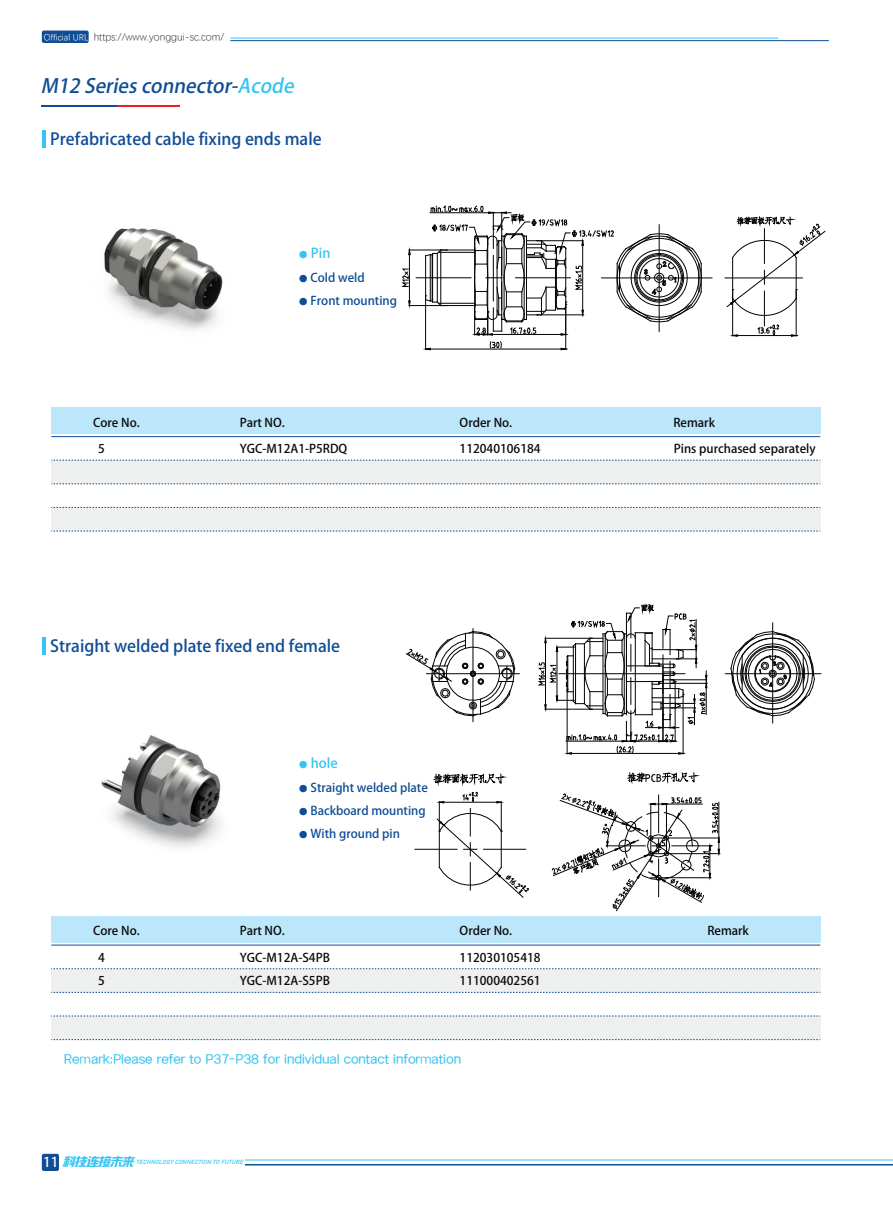
<style>
.page{position:relative;width:893px;height:1212px;background:#fff}
.page>*{position:absolute;margin:0;border:0;box-sizing:border-box;transform-origin:0 0}
.t1{font:italic 19.5px "HGCH CNKI";color:#0f4d96}
.t2{font:500 16.5px "Mi Sans";color:#0f4d96}
.t3{font:13.5px "Mi Sans";color:#35c5f0}
.t4{font:12px/23.4px "Alibaba Pu Hui Ti 2 45 Light G Bpc EUC H";color:#0c0a0a}
.t5{font:12px "Mi Sans";color:#0f4d96}
.t6{font:12px "S Jqingyun";color:#35c5f0}
.t7{font:12px "Alibaba Pu Hui Ti 2 55 Regular";color:#0c0a0a}
.t8{font:300 10.5px "Deng Xian";color:#231f20}
.t9{font:italic 5.85px "Bahnschrift";color:#35c5f0}
.s1{font-weight:400;font-size:9px;color:#fff}
.s2{color:#35c5f0}
.s3{font-size:9px}
.s4{font-family:"HGDH2 CNKI";font-style:normal;font-size:13.5px;color:#fff}
.s5{font-family:"By JOSSQ DMF in Bei Jing";font-size:11.25px}
</style>
<div class="page">
<div style="left:42px;top:31px;width:47px;height:12px;background:#0f4d96;border-radius:2px"></div>
<hr style="left:42px;top:105px;width:76px;height:1px;background:#0f4d96">
<hr style="left:118px;top:105px;width:62px;height:1px;background:#ee1d23">
<hr style="left:245px;top:1164px;width:648px;height:1px;background:#0f4d96">
<hr style="left:245px;top:1159px;width:648px;height:1px;background:#35c5f0">
<div style="left:42px;top:1154px;width:17px;height:17px;background:#0f4d96;border-radius:2px"></div>
<hr style="left:230px;top:40px;width:599px;height:1px;background:#0f4d96">
<hr style="left:230px;top:38px;width:548px;height:1px;background:#35c5f0">
<img style="left:104px;top:228px;width:119px;height:103px">
<img style="left:101px;top:735px;width:120px;height:113px">
<hr style="left:42px;top:130px;width:4px;height:18px;background:#35c5f0">
<div style="left:51px;top:460px;width:769px;height:24px;background:#eef0f0"></div>
<div style="left:51px;top:507px;width:769px;height:24px;background:#eef0f0"></div>
<div style="left:51px;top:969px;width:769px;height:23px;background:#eef0f0"></div>
<div style="left:51px;top:1016px;width:769px;height:23px;background:#eef0f0"></div>
<hr style="left:42px;top:637px;width:4px;height:18px;background:#35c5f0">
<svg style="left:51px;top:460px;width:770px;height:1px"></svg>
<svg style="left:51px;top:531px;width:770px;height:1px"></svg>
<svg style="left:51px;top:507px;width:770px;height:1px"></svg>
<svg style="left:51px;top:483px;width:770px;height:1px"></svg>
<div style="left:51px;top:916px;width:769px;height:26px;background:#bce6fa"></div>
<svg style="left:51px;top:968px;width:770px;height:1px"></svg>
<svg style="left:51px;top:1039px;width:770px;height:1px"></svg>
<svg style="left:51px;top:1016px;width:770px;height:1px"></svg>
<svg style="left:51px;top:992px;width:770px;height:1px"></svg>
<div style="left:51px;top:407px;width:769px;height:27px;background:#bce6fa"></div>
<hr style="left:51px;top:436px;width:769px;height:1px;background:#0f4d96">
<hr style="left:51px;top:945px;width:769px;height:1px;background:#0f4d96">
<hr style="left:416px;top:277px;width:55px;height:1px;background:#030303">
<hr style="left:409px;top:250px;width:37px;height:1px;background:#030303">
<hr style="left:409px;top:305px;width:37px;height:1px;background:#030303">
<hr style="left:409px;top:255px;width:1px;height:46px;background:#030303">
<svg style="left:408px;top:248px;width:3px;height:7px"></svg>
<svg style="left:408px;top:301px;width:3px;height:6px"></svg>
<svg style="left:402px;top:269px;width:6px;height:18px"></svg>
<hr style="left:602px;top:278px;width:110px;height:1px;background:#030303">
<svg style="left:424px;top:206px;width:278px;height:144px"></svg>
<hr style="left:725px;top:278px;width:77px;height:1px;background:#030303">
<hr style="left:764px;top:291px;width:1px;height:35px;background:#030303">
<hr style="left:732px;top:290px;width:1px;height:46px;background:#030303">
<hr style="left:796px;top:290px;width:1px;height:46px;background:#030303">
<hr style="left:737px;top:335px;width:54px;height:1px;background:#030303">
<svg style="left:731px;top:334px;width:7px;height:3px"></svg>
<svg style="left:791px;top:334px;width:7px;height:3px"></svg>
<svg style="left:758px;top:325px;width:21px;height:10px"></svg>
<svg style="left:727px;top:216px;width:98px;height:100px"></svg>
<hr style="left:473px;top:629px;width:1px;height:92px;background:#030303">
<hr style="left:415px;top:849px;width:42px;height:1px;background:#030303">
<svg style="left:430px;top:773px;width:99px;height:124px"></svg>
<svg style="left:627px;top:772px;width:72px;height:11px"></svg>
<svg style="left:552px;top:794px;width:168px;height:118px"></svg>
<svg style="left:538px;top:604px;width:169px;height:150px"></svg>
<svg style="left:731px;top:631px;width:84px;height:85px"></svg>
<hr style="left:725px;top:673px;width:96px;height:1px;background:#030303">
<hr style="left:772px;top:623px;width:1px;height:100px;background:#030303">
<svg style="left:406px;top:631px;width:109px;height:85px"></svg>
<hr style="left:427px;top:673px;width:92px;height:1px;background:#030303">
<p class="t8" style="left:44px;top:30px;width:182px"><span class="s1">Official URL</span> https://www.yonggui-sc.com/</p>
<h1 class="t1" style="left:41px;top:75px;width:259px">M12 Series connector-<span class="s2">Acode</span></h1>
<h2 class="t2" style="left:50px;top:129px;width:273px">Prefabricated cable fixing ends male</h2>
<p class="t3" style="left:299px;top:245px;width:33px"><span class="s3">●</span> Pin</p>
<p class="t5" style="left:299px;top:270px;width:67px"><span class="s3">●</span> Cold weld</p>
<p class="t5" style="left:299px;top:293px;width:100px"><span class="s3">●</span> Front mounting</p>
<p class="t7" style="left:240px;top:415px;width:47px">Part NO.</p>
<p class="t7" style="left:460px;top:415px;width:54px">Order No.</p>
<p class="t7" style="left:673px;top:415px;width:43px">Remark</p>
<p class="t7" style="left:93px;top:415px;width:48px">Core No.</p>
<p class="t4" style="left:98px;top:437px;width:8px">5</p>
<p class="t4" style="left:240px;top:437px;width:109px">YGC-M12A1-P5RDQ</p>
<p class="t4" style="left:460px;top:437px;width:82px">112040106184</p>
<p class="t4" style="left:674px;top:437px;width:143px">Pins purchased separately</p>
<h2 class="t2" style="left:50px;top:636px;width:292px">Straight welded plate fixed end female</h2>
<p class="t3" style="left:299px;top:755px;width:40px"><span class="s3">●</span> hole</p>
<p class="t5" style="left:299px;top:780px;width:131px"><span class="s3">●</span> Straight welded plate</p>
<p class="t5" style="left:299px;top:803px;width:128px"><span class="s3">●</span> Backboard mounting</p>
<p class="t5" style="left:299px;top:827px;width:103px"><span class="s3">●</span> With ground pin</p>
<p class="t7" style="left:240px;top:923px;width:47px">Part NO.</p>
<p class="t7" style="left:460px;top:923px;width:54px">Order No.</p>
<p class="t7" style="left:707px;top:923px;width:43px">Remark</p>
<p class="t7" style="left:93px;top:923px;width:48px">Core No.</p>
<p class="t4" style="left:98px;top:946px;width:8px">4<br>5</p>
<p class="t4" style="left:240px;top:946px;width:92px">YGC-M12A-S4PB<br>YGC-M12A-S5PB</p>
<p class="t4" style="left:460px;top:946px;width:82px">112030105418<br>111000402561</p>
<p class="t6" style="left:64px;top:1050px;width:399px">Remark:Please refer to P37-P38 for individual contact information</p>
<p class="t9" style="left:43px;top:1158px;width:204px"><span class="s4">1 1</span> <span class="s5">科技连接未来</span> TECHNOLOGYCONNECTION TOFUTURE</p>
</div>
